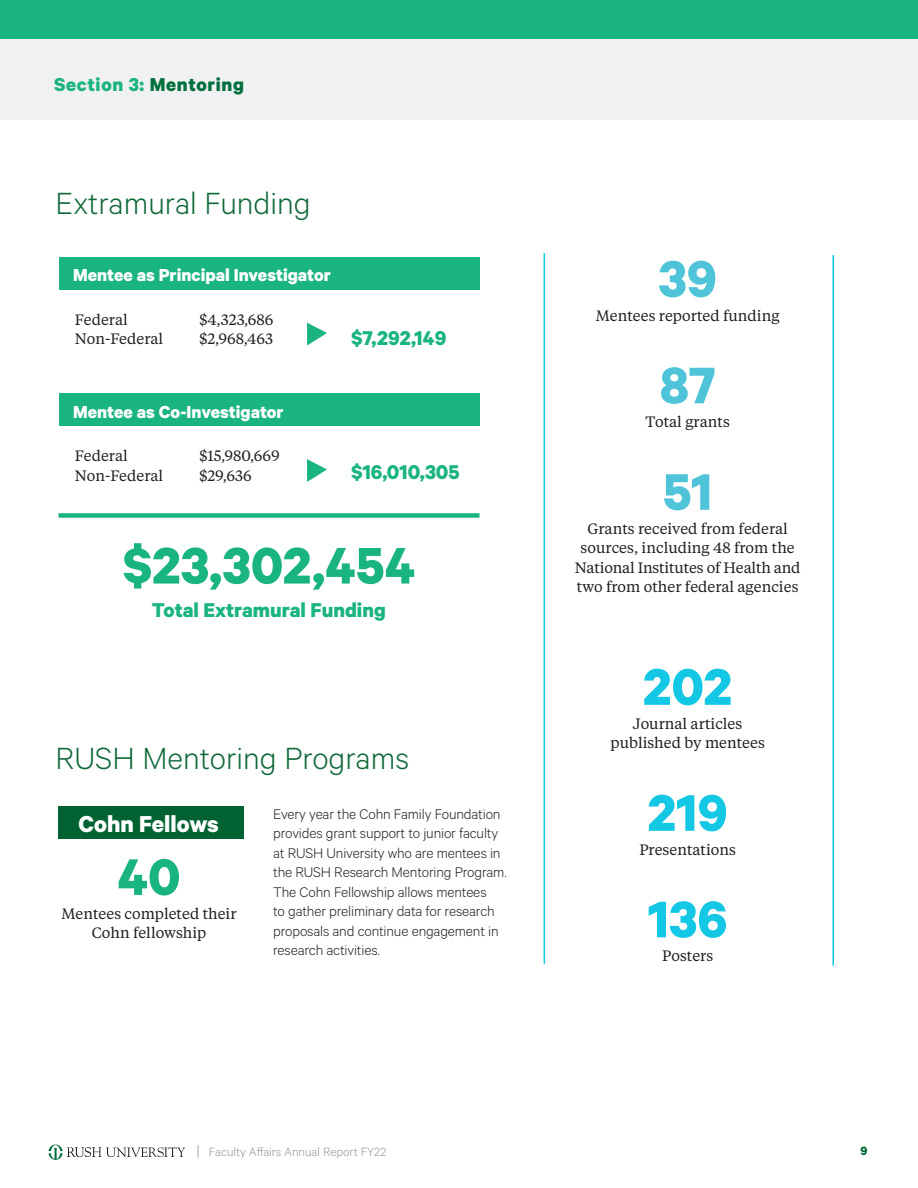
<style>
.page{position:relative;width:918px;height:1188px;background:#fff}
.page>*{position:absolute;margin:0;border:0;box-sizing:border-box;transform-origin:0 0}
.t1{font:700 57.9px "Calibre";color:#1ab47f}
.t2{font:700 57.9px "Calibre";color:#14c7e5}
.t3{font:700 57.9px "Calibre";color:#4fc4d9}
.t4{font:300 34.5px "Calibre";color:#0f6838}
.t5{font:700 25.95px "Calibre";color:#fff}
.t6{font:700 22.5px "Calibre";color:#1ab47f}
.t7{font:700 21px "Calibre";letter-spacing:.03em;color:#1ab47f}
.t8{font:700 19.5px "Calibre";color:#fff}
.t9{font:300 15.75px/19.5px "Calibre";letter-spacing:-.01em;color:#231f20}
.t10{font:15px/19.5px "Tiempos Text";color:#231f20}
.t11{font:300 13.5px "Calibre";color:#939598}
.t12{font:700 13.5px "Calibre";color:#063}
.s1{color:#006f3c}
.s2{font-size:16.5px}
</style>
<div class="page">
<svg style="left:48px;top:1145px;width:137px;height:15px"></svg>
<div style="left:0;top:0;width:918px;height:120px;background:#f0f1f2"></div>
<div style="left:0;top:0;width:918px;height:39px;background:#1ab47f"></div>
<div style="left:59px;top:257px;width:421px;height:32px;background:#1ab47f"></div>
<svg style="left:307px;top:323px;width:20px;height:22px"></svg>
<div style="left:59px;top:394px;width:421px;height:32px;background:#1ab47f"></div>
<svg style="left:307px;top:459px;width:20px;height:23px"></svg>
<div style="left:58px;top:513px;width:422px;height:5px;background:#1ab47f"></div>
<hr style="left:832px;top:255px;width:2px;height:711px;background:#14c7e5">
<hr style="left:544px;top:253px;width:1px;height:711px;background:#14c7e5">
<div style="left:58px;top:806px;width:186px;height:32px;background:#006231"></div>
<p class="t7" style="left:54px;top:72px;width:192px">Section 3: <span class="s1">Mentoring</span></p>
<p class="t4" style="left:56px;top:183px;width:257px">Extramural Funding</p>
<p class="t8" style="left:73px;top:263px;width:259px">Mentee as Principal Investigator</p>
<p class="t10" style="left:75px;top:309px;width:90px">Federal<br>Non-Federal</p>
<p class="t10" style="left:199px;top:309px;width:76px">$4,323,686 $2,968,463</p>
<p class="t6" style="left:351px;top:324px;width:97px">$7,292,149</p>
<p class="t8" style="left:73px;top:400px;width:212px">Mentee as Co-Investigator</p>
<p class="t10" style="left:75px;top:446px;width:54px">Federal</p>
<p class="t10" style="left:75px;top:465px;width:90px">Non-Federal</p>
<p class="t10" style="left:199px;top:446px;width:82px">$15,980,669 $29,636</p>
<p class="t6" style="left:351px;top:458px;width:110px">$16,010,305</p>
<p class="t1" style="left:122px;top:530px;width:294px">$23,302,454</p>
<p class="t6" style="left:152px;top:596px;width:235px">Total Extramural Funding</p>
<p class="t4" style="left:56px;top:738px;width:355px">RUSH Mentoring Programs</p>
<p class="t5" style="left:79px;top:808px;width:142px">Cohn Fellows</p>
<p class="t1" style="left:118px;top:842px;width:64px">40</p>
<p class="t10" style="left:61px;top:903px;width:177px;text-align:center">Mentees completed their<br>Cohn fellowship</p>
<p class="t9" style="left:273px;top:803px;width:235px">Every year the Cohn Family Foundation provides grant support to junior faculty at RUSH University who are mentees in the RUSH Research Mentoring Program.<br>The Cohn Fellowship allows mentees<br>to gather preliminary data for research proposals and continue engagement in research activities.</p>
<p class="t3" style="left:659px;top:243px;width:60px">39</p>
<p class="t10" style="left:596px;top:305px;width:185px">Mentees reported funding</p>
<p class="t3" style="left:660px;top:350px;width:58px">87</p>
<p class="t10" style="left:646px;top:412px;width:86px">Total grants</p>
<p class="t3" style="left:663px;top:456px;width:51px">51</p>
<p class="t10" style="left:575px;top:518px;width:227px;text-align:center">Grants received from federal sources, including 48 from the<br>National Institutes of Health and two from other federal agencies</p>
<p class="t2" style="left:643px;top:651px;width:91px">202</p>
<p class="t10" style="left:611px;top:713px;width:156px;text-align:center">Journal articles published by mentees</p>
<p class="t2" style="left:648px;top:777px;width:81px">219</p>
<p class="t10" style="left:639px;top:839px;width:98px">Presentations</p>
<p class="t2" style="left:648px;top:884px;width:81px">136</p>
<p class="t10" style="left:662px;top:946px;width:53px">Posters</p>
<p class="t11" style="left:197px;top:1144px;width:191px"><span class="s2">|</span> Faculty Affairs Annual Report FY22</p>
<p class="t12" style="left:861px;top:1143px;width:8px">9</p>
</div>
